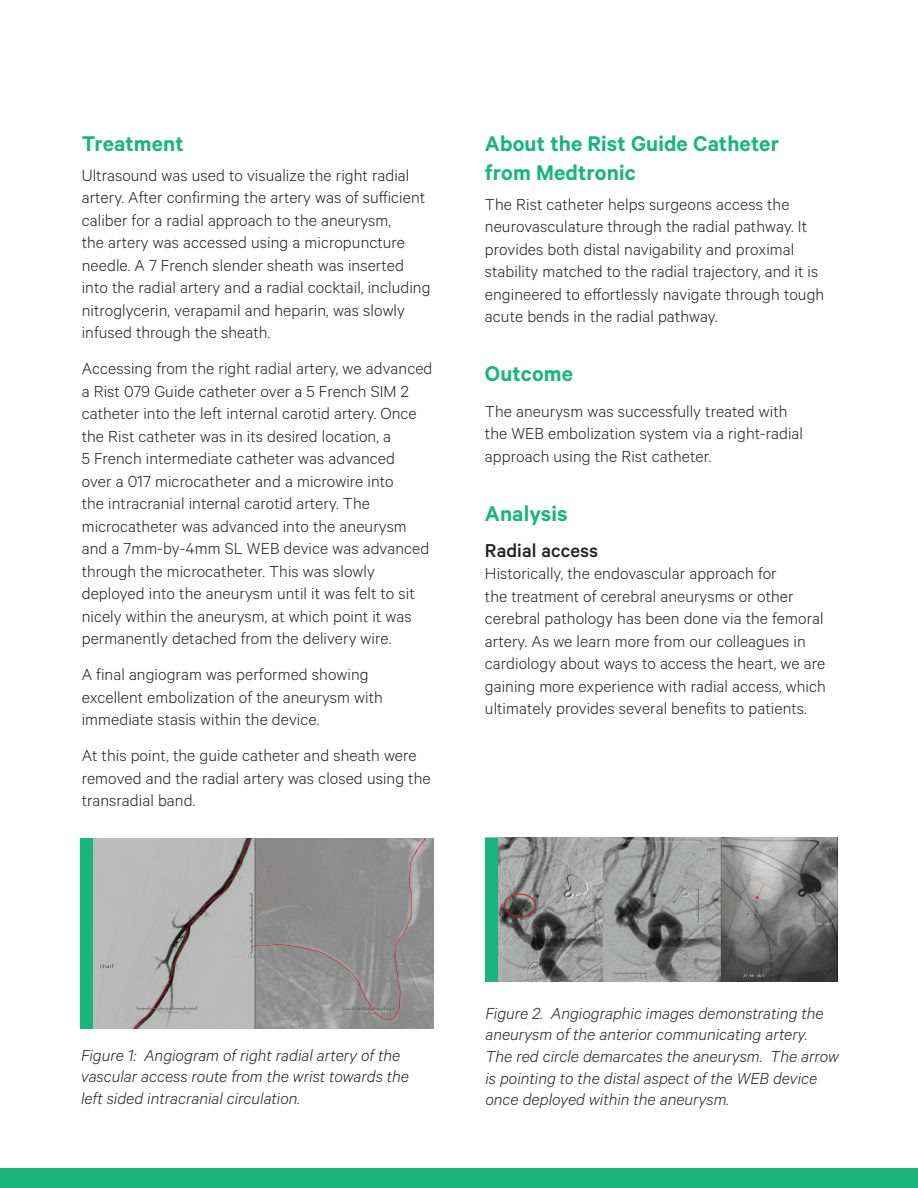
<style>
.page{position:relative;width:918px;height:1188px;background:#fff}
.page>*{position:absolute;margin:0;border:0;box-sizing:border-box;transform-origin:0 0}
.t1{font:600 24px/28.8px "Calibre";letter-spacing:.005em;color:#1ab47f}
.t2{font:500 21px "Calibre";letter-spacing:.005em;color:#231f20}
.t3{font:300 18px/22.5px "Calibre";letter-spacing:.005em;color:#231f20}
.t4{font:italic 300 18px/21.6px "Calibre";color:#231f20}
</style>
<div class="page">
<div style="left:0;top:1168px;width:918px;height:20px;background:#1ab47f"></div>
<img style="left:80px;top:838px;width:354px;height:191px">
<div style="left:81px;top:838px;width:12px;height:191px;background:#1ab47f"></div>
<img style="left:498px;top:838px;width:339px;height:144px">
<div style="left:485px;top:838px;width:13px;height:144px;background:#1ab47f"></div>
<h1 class="t1" style="left:82px;top:128px;width:103px">Treatment</h1>
<p class="t3" style="left:82px;top:163px;width:350px">Ultrasound was used to visualize the right radial artery. After confirming the artery was of sufficient caliber for a radial approach to the aneurysm,<br>the artery was accessed using a micropuncture needle. A 7 French slender sheath was inserted into the radial artery and a radial cocktail, including nitroglycerin, verapamil and heparin, was slowly infused through the sheath.</p>
<p class="t3" style="left:82px;top:357px;width:352px">Accessing from the right radial artery, we advanced a Rist 079 Guide catheter over a 5 French SIM 2 catheter into the left internal carotid artery. Once the Rist catheter was in its desired location, a<br>5 French intermediate catheter was advanced<br>over a 017 microcatheter and a microwire into<br>the intracranial internal carotid artery. The microcatheter was advanced into the aneurysm and a 7mm-by-4mm SL WEB device was advanced through the microcatheter. This was slowly deployed into the aneurysm until it was felt to sit nicely within the aneurysm, at which point it was permanently detached from the delivery wire.</p>
<p class="t3" style="left:82px;top:663px;width:303px">A final angiogram was performed showing excellent embolization of the aneurysm with immediate stasis within the device.</p>
<p class="t3" style="left:82px;top:744px;width:350px">At this point, the guide catheter and sheath were removed and the radial artery was closed using the transradial band.</p>
<h1 class="t1" style="left:485px;top:128px;width:296px">About the Rist Guide Catheter from Medtronic</h1>
<p class="t3" style="left:485px;top:192px;width:341px">The Rist catheter helps surgeons access the neurovasculature through the radial pathway. It provides both distal navigability and proximal stability matched to the radial trajectory, and it is engineered to effortlessly navigate through tough acute bends in the radial pathway.</p>
<h1 class="t1" style="left:485px;top:358px;width:90px">Outcome</h1>
<p class="t3" style="left:485px;top:399px;width:320px">The aneurysm was successfully treated with the WEB embolization system via a right-radial approach using the Rist catheter.</p>
<h1 class="t1" style="left:485px;top:498px;width:84px">Analysis</h1>
<p class="t2" style="left:485px;top:538px;width:115px">Radial access</p>
<p class="t3" style="left:485px;top:561px;width:342px">Historically, the endovascular approach for<br>the treatment of cerebral aneurysms or other cerebral pathology has been done via the femoral artery. As we learn more from our colleagues in cardiology about ways to access the heart, we are gaining more experience with radial access, which ultimately provides several benefits to patients.</p>
<p class="t4" style="left:81px;top:1043px;width:330px">Figure 1: Angiogram of right radial artery of the vascular access route from the wrist towards the left sided intracranial circulation.</p>
<p class="t4" style="left:485px;top:1002px;width:355px">Figure 2. Angiographic images demonstrating the aneurysm of the anterior communicating artery.<br>The red circle demarcates the aneurysm. The arrow is pointing to the distal aspect of the WEB device once deployed within the aneurysm.</p>
</div>
